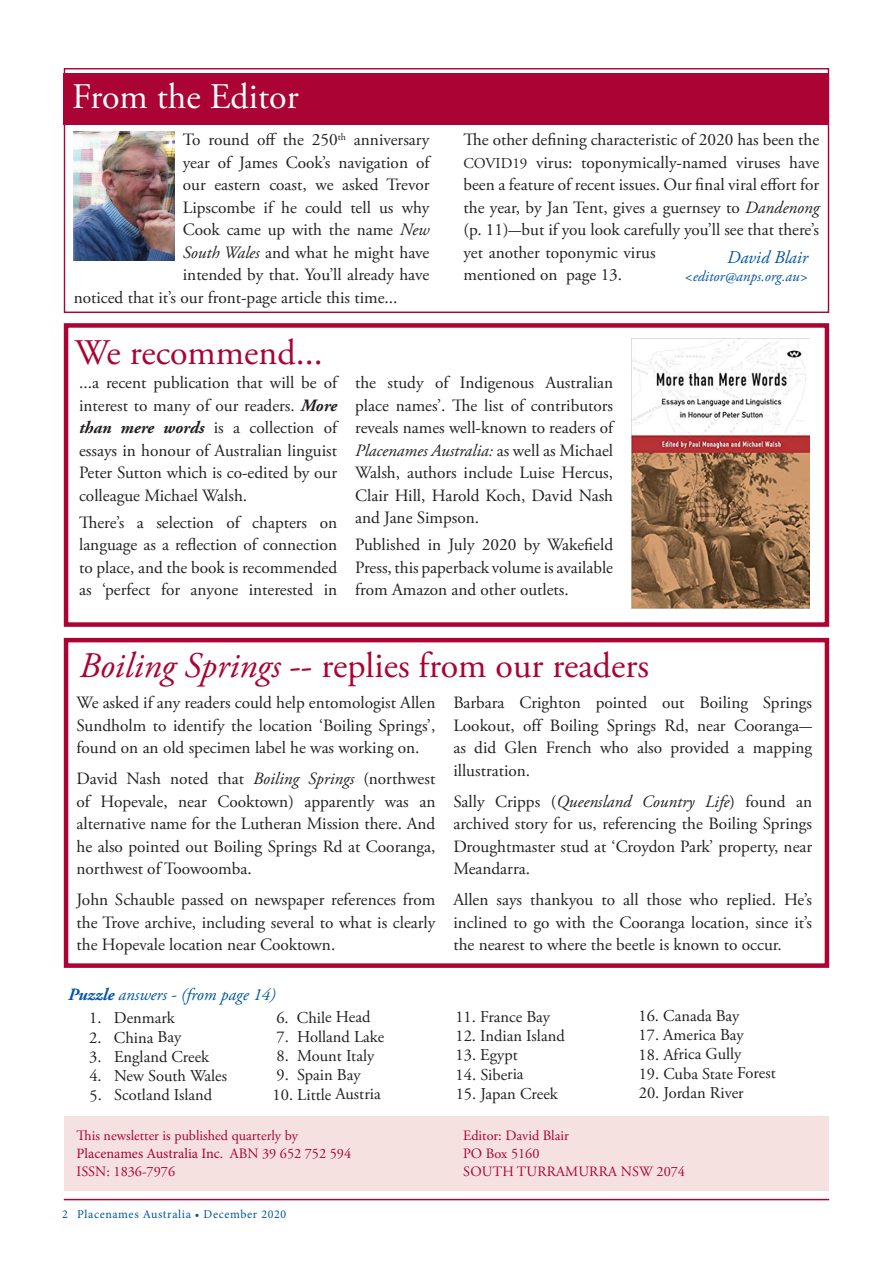
<style>
.page{position:relative;width:893px;height:1263px;background:#fff}
.page>*{position:absolute;margin:0;border:0;box-sizing:border-box;transform-origin:0 0}
.t1{font:36px "Adobe Garamond Pro";letter-spacing:-.04em;color:#ab0333}
.t2{font:36px "Adobe Garamond Pro";letter-spacing:-.005em;color:#fff}
.t3{font:italic 18px "Adobe Garamond Pro";color:#0155a5}
.t4{font:17.25px/22.5px "Adobe Garamond Pro";color:#231f20;text-align:justify}
.t5{font:italic 17.25px "Adobe Garamond Pro";color:#0155a5}
.t6{font:16.5px "Adobe Garamond Pro";letter-spacing:-.005em;color:#231f20}
.t7{font:italic 15px "Adobe Garamond Pro";color:#0155a5}
.t8{font:14.25px/18px "Adobe Garamond Pro";color:#ab0333}
.t9{font:14.25px "Minion Pro";color:#ab0333}
.t10{font:12px "Minion Pro";letter-spacing:.05em;color:#0155a5}
.s1{font-style:italic}
.s2{font-size:15px}
.s3{font-weight:700;font-style:italic}
.s4{font-weight:700}
.s5{font-family:"Adobe Garamond Pro"}
</style>
<div class="page">
<hr style="left:64px;top:1199px;width:765px;height:1px;background:#ab0333">
<div style="left:64px;top:68px;width:765px;height:245px;border:1px solid #ab0333"></div>
<div style="left:64px;top:73px;width:765px;height:51px;background:#ab0333"></div>
<div style="left:64px;top:1116px;width:764px;height:75px;background:#f5e1df"></div>
<img style="left:73px;top:132px;width:101px;height:128px">
<div style="left:64px;top:638px;width:765px;height:330px;border:4px solid #ab0333"></div>
<div style="left:64px;top:323px;width:765px;height:304px;border:4px solid #ab0333"></div>
<img style="left:631px;top:338px;width:179px;height:270px">
<h1 class="t2" style="left:72px;top:75px;width:228px">From the Editor</h1>
<p class="t4" style="left:183px;top:129px;width:248px">To round off the 250<sup>th</sup> anniversary</p>
<p class="t4" style="left:183px;top:152px;width:250px">year of James Cook’s navigation of</p>
<p class="t4" style="left:183px;top:174px;width:248px">our eastern coast, we asked Trevor</p>
<p class="t4" style="left:183px;top:197px;width:248px">Lipscombe if he could tell us why</p>
<p class="t4" style="left:183px;top:219px;width:248px">Cook came up with the name <span class="s1">New</span></p>
<p class="t4" style="left:183px;top:242px;width:248px"><span class="s1">South Wales</span> and what he might have</p>
<p class="t4" style="left:183px;top:264px;width:248px">intended by that. You’ll already have</p>
<p class="t4" style="left:74px;top:287px;width:325px">noticed that it’s our front-page article this time...</p>
<p class="t4" style="left:463px;top:129px;width:357px;text-align:left">The other defining characteristic of 2020 has been the <span class="s2">COVID19</span> virus: toponymically-named viruses have been a feature of recent issues. Our final viral effort for the year, by Jan Tent, gives a guernsey to <span class="s1">Dandenong </span>(p. 11)-but if you look carefully you’ll see that there’s yet another toponymic virus<br>mentioned on page 13.</p>
<p class="t3" style="left:727px;top:247px;width:82px">David Blair</p>
<p class="t7" style="left:684px;top:267px;width:125px">&lt;editor@anps.org.au&gt;</p>
<h1 class="t1" style="left:75px;top:331px;width:249px">We recommend...</h1>
<p class="t4" style="left:79px;top:372px;width:262px">...a recent publication that will be of interest to many of our readers. <span class="s3">More than mere words</span> is a collection of essays in honour of Australian linguist Peter Sutton which is co-edited by our colleague Michael Walsh.</p>
<p class="t4" style="left:79px;top:511px;width:260px">There’s a selection of chapters on language as a reflection of connection to place, and the book is recommended as ‘perfect for anyone interested in</p>
<p class="t4" style="left:355px;top:372px;width:262px">the study of Indigenous Australian place names’. The list of contributors reveals names well-known to readers of <span class="s1">Placenames Australia:</span> as well as Michael Walsh, authors include Luise Hercus, Clair Hill, Harold Koch, David Nash and Jane Simpson.</p>
<p class="t4" style="left:355px;top:534px;width:259px">Published in July 2020 by Wakefield Press, this paperback volume is available from Amazon and other outlets.</p>
<h1 class="t1" style="left:79px;top:644px;width:571px"><span class="s1">Boiling Springs</span> -- replies from our readers</h1>
<p class="t4" style="left:77px;top:692px;width:360px">We asked if any readers could help entomologist Allen Sundholm to identify the location ‘Boiling Springs’, found on an old specimen label he was working on.</p>
<p class="t4" style="left:77px;top:768px;width:360px">David Nash noted that <span class="s1">Boiling Springs</span> (northwest of Hopevale, near Cooktown) apparently was an alternative name for the Lutheran Mission there. And he also pointed out Boiling Springs Rd at Cooranga, northwest of Toowoomba.</p>
<p class="t4" style="left:77px;top:889px;width:360px">John Schauble passed on newspaper references from the Trove archive, including several to what is clearly the Hopevale location near Cooktown.</p>
<p class="t5" style="left:68px;top:984px;width:209px"><span class="s4">Puzzle</span> answers - (from page 14)</p>
<p class="t6" style="left:89px;top:1008px;width:87px">1. Denmark</p>
<p class="t6" style="left:89px;top:1027px;width:94px">2. China Bay</p>
<p class="t6" style="left:89px;top:1046px;width:121px">3. England Creek</p>
<p class="t6" style="left:89px;top:1066px;width:139px">4. New South Wales</p>
<p class="t6" style="left:89px;top:1085px;width:124px">5. Scotland Island</p>
<p class="t6" style="left:276px;top:1007px;width:96px">6. Chile Head</p>
<p class="t6" style="left:276px;top:1026px;width:110px">7. Holland Lake</p>
<p class="t6" style="left:277px;top:1046px;width:99px">8. Mount Italy</p>
<p class="t6" style="left:277px;top:1065px;width:86px">9. Spain Bay</p>
<p class="t6" style="left:273px;top:1084px;width:110px">10. Little Austria</p>
<p class="t8" style="left:77px;top:1126px;width:223px">This newsletter is published quarterly by</p>
<p class="t9" style="left:77px;top:1143px;width:276px">Placenames Australia Inc. <span class="s5">ABN 39 652 752 594</span></p>
<p class="t8" style="left:77px;top:1162px;width:100px">ISSN: 1836-7976</p>
<p class="t10" style="left:62px;top:1206px;width:226px">2 Placenames Australia • December 2020</p>
<p class="t4" style="left:453px;top:692px;width:360px">Barbara Crighton pointed out Boiling Springs Lookout, off Boiling Springs Rd, near Cooranga&shy;as did Glen French who also provided a mapping illustration.</p>
<p class="t4" style="left:453px;top:790px;width:360px">Sally Cripps (<span class="s1">Queensland Country Life</span>) found an archived story for us, referencing the Boiling Springs Droughtmaster stud at ‘Croydon Park’ property, near Meandarra.</p>
<p class="t4" style="left:453px;top:889px;width:360px">Allen says thankyou to all those who replied. He’s inclined to go with the Cooranga location, since it’s the nearest to where the beetle is known to occur.</p>
<p class="t6" style="left:455px;top:1006px;width:96px">11. France Bay</p>
<p class="t6" style="left:455px;top:1026px;width:111px">12. Indian Island</p>
<p class="t6" style="left:455px;top:1045px;width:64px">13. Egypt</p>
<p class="t6" style="left:456px;top:1064px;width:70px">14. Siberia</p>
<p class="t6" style="left:456px;top:1083px;width:104px">15. Japan Creek</p>
<p class="t6" style="left:638px;top:1006px;width:103px">16. Canada Bay</p>
<p class="t6" style="left:638px;top:1025px;width:107px">17. America Bay</p>
<p class="t6" style="left:639px;top:1044px;width:104px">18. Africa Gully</p>
<p class="t6" style="left:639px;top:1063px;width:139px">19. Cuba State Forest</p>
<p class="t6" style="left:639px;top:1083px;width:107px">20. Jordan River</p>
<p class="t8" style="left:463px;top:1126px;width:223px">Editor: David Blair<br>PO Box 5160<br>SOUTH TURRAMURRA NSW 2074</p>
</div>
